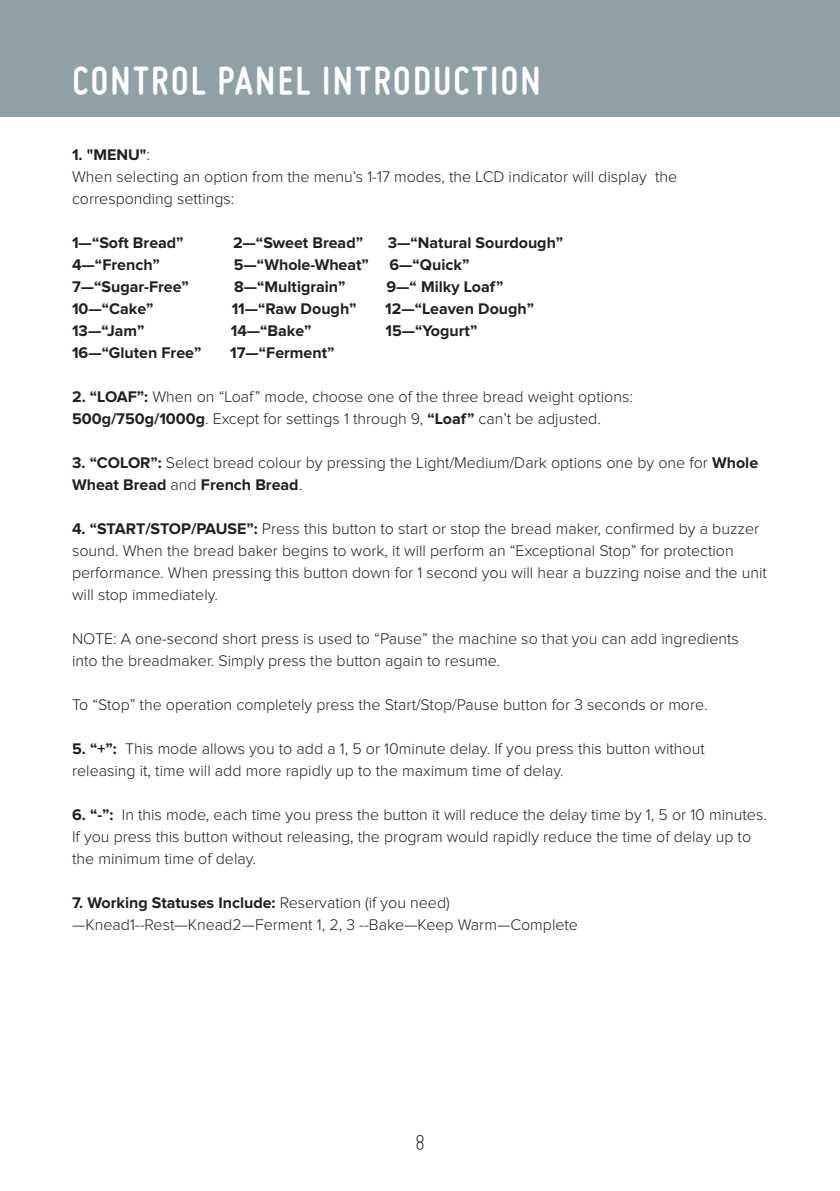
<style>
.page{position:relative;width:840px;height:1191px;background:#fff}
.page>*{position:absolute;margin:0;border:0;box-sizing:border-box;transform-origin:0 0}
.Page_Header{font:700 42px "Miso";letter-spacing:.055em;color:#fff}
.t1{font:300 24px "Miso";color:#231f20}
.Body{font:300 16px/22px "Proxima Nova";color:#231f20}
.Body-2{font:700 16px "Proxima Nova";color:#231f20}
.Body_no_indent{font:700 16px "Proxima Nova";color:#231f20}
.s1{font-weight:300}
.s2{font-weight:700}
</style>
<div class="page">
<div style="left:0;top:0;width:839px;height:116px;background:#8fa1a7"></div>
<p class="Page_Header" style="left:72px;top:57px;width:469px">CONTROL PANEL INTRODUCTION</p>
<p class="Body_no_indent" style="left:72px;top:147px;width:79px">1. "MENU"<span class="s1">:</span></p>
<p class="Body" style="left:72px;top:166px;width:606px">When selecting an option from the menu’s 1-17 modes, the LCD indicator will display the corresponding settings:</p>
<p class="Body-2" style="left:72px;top:235px;width:113px">1—“Soft Bread”</p>
<p class="Body-2" style="left:233px;top:235px;width:131px">2—“Sweet Bread”</p>
<p class="Body-2" style="left:387px;top:235px;width:177px">3—“Natural Sourdough”</p>
<p class="Body-2" style="left:72px;top:257px;width:89px">4—“French”</p>
<p class="Body-2" style="left:234px;top:257px;width:136px">5—“Whole-Wheat”</p>
<p class="Body-2" style="left:389px;top:257px;width:81px">6—“Quick”</p>
<p class="Body-2" style="left:72px;top:279px;width:118px">7—“Sugar-Free”</p>
<p class="Body-2" style="left:234px;top:279px;width:113px">8—“Multigrain”</p>
<p class="Body-2" style="left:386px;top:279px;width:118px">9—“ Milky Loaf”</p>
<p class="Body-2" style="left:72px;top:301px;width:83px">10—“Cake”</p>
<p class="Body-2" style="left:231px;top:301px;width:126px">11—“Raw Dough”</p>
<p class="Body-2" style="left:385px;top:301px;width:150px">12—“Leaven Dough”</p>
<p class="Body-2" style="left:72px;top:323px;width:74px">13—“Jam”</p>
<p class="Body-2" style="left:231px;top:323px;width:82px">14—“Bake”</p>
<p class="Body-2" style="left:385px;top:323px;width:93px">15—“Yogurt”</p>
<p class="Body-2" style="left:72px;top:345px;width:131px">16—“Gluten Free”</p>
<p class="Body-2" style="left:230px;top:345px;width:106px">17—“Ferment”</p>
<p class="Body" style="left:72px;top:386px;width:562px"><span class="s2">2. “LOAF”:</span> When on “Loaf” mode, choose one of the three bread weight options:<br><span class="s2">500g/750g/1000g</span>. Except for settings 1 through 9, <span class="s2">“Loaf”</span> can’t be adjusted.</p>
<p class="Body" style="left:72px;top:452px;width:687px"><span class="s2">3. “COLOR”:</span> Select bread colour by pressing the Light/Medium/Dark options one by one for <span class="s2">Whole<br>Wheat Bread</span> and <span class="s2">French Bread</span>.</p>
<p class="Body" style="left:72px;top:518px;width:696px"><span class="s2">4. “START/STOP/PAUSE”:</span> Press this button to start or stop the bread maker, confi rmed by a buzzer sound. When the bread baker begins to work, it will perform an “Exceptional Stop” for protection performance. When pressing this button down for 1 second you will hear a buzzing noise and the unit will stop immediately.</p>
<p class="Body" style="left:72px;top:628px;width:668px">NOTE: A one-second short press is used to “Pause” the machine so that you can add ingredients into the breadmaker. Simply press the button again to resume.</p>
<p class="Body" style="left:72px;top:694px;width:636px">To “Stop” the operation completely press the Start/Stop/Pause button for 3 seconds or more.</p>
<p class="Body" style="left:72px;top:738px;width:634px"><span class="s2">5. “+”:</span> This mode allows you to add a 1, 5 or 10minute delay. If you press this button without releasing it, time will add more rapidly up to the maximum time of delay.</p>
<p class="Body" style="left:72px;top:804px;width:696px"><span class="s2">6. “-”:</span> In this mode, each time you press the button it will reduce the delay time by 1, 5 or 10 minutes.<br>If you press this button without releasing, the program would rapidly reduce the time of delay up to the minimum time of delay.</p>
<p class="Body-2" style="left:72px;top:895px;width:379px">7. Working Statuses Include: <span class="s1">Reservation (if you need)</span></p>
<p class="Body" style="left:72px;top:914px;width:507px">—Knead1--Rest—Knead2—Ferment 1, 2, 3 --Bake—Keep Warm—Complete</p>
<h2 class="t1" style="left:415px;top:1129px;width:11px">8</h2>
</div>
